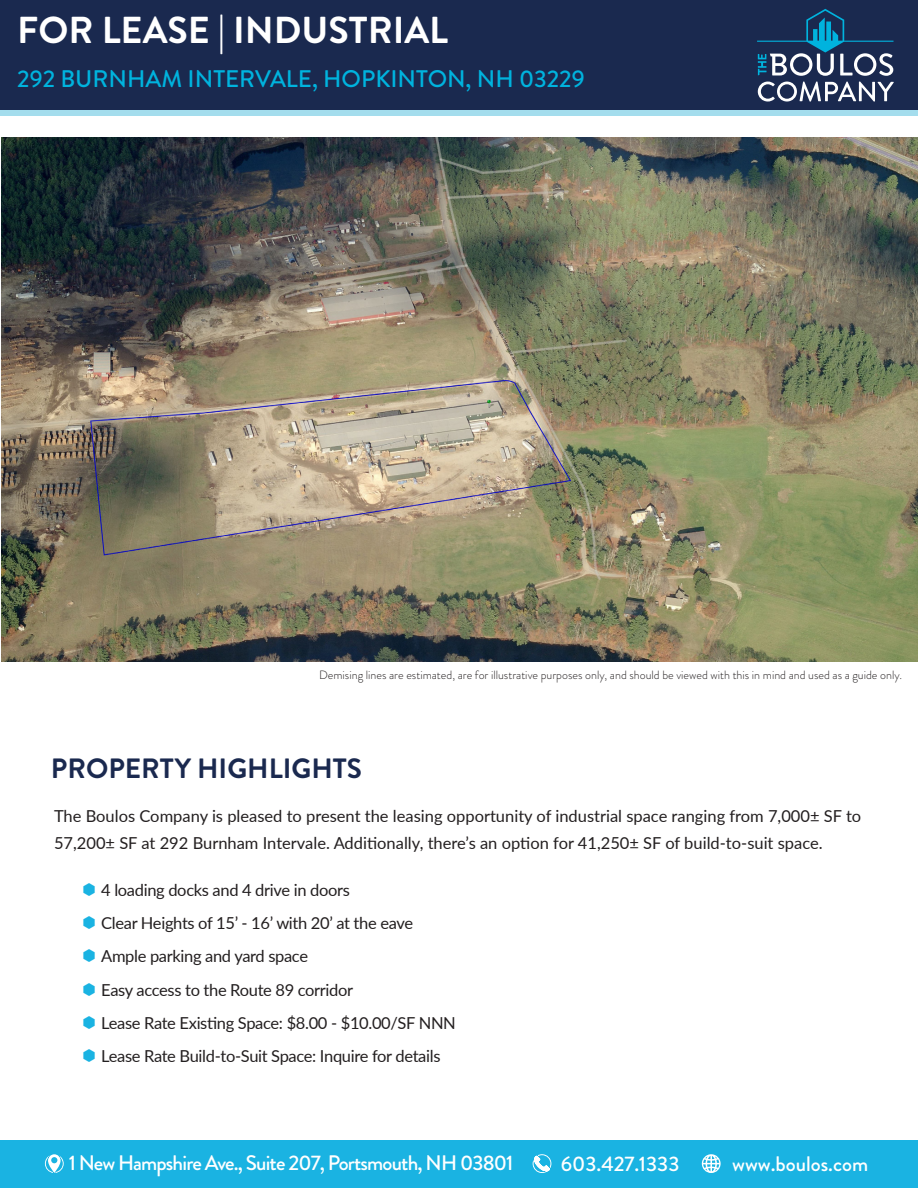
<style>
.page{position:relative;width:918px;height:1188px;background:#fff}
.page>*{position:absolute;margin:0;border:0;box-sizing:border-box;transform-origin:0 0}
.t1{font:700 37.5px "Brandon Grotesque";color:#fff}
.t2{font:700 27.9px "Brandon Grotesque";color:#1a294f}
.t3{font:500 24px "Brandon Grotesque";color:#00b3de}
.t4{font:500 21px "Brandon Grotesque";letter-spacing:-.04em;color:#fff}
.t5{font:500 21px "Brandon Grotesque";color:#fff}
.t6{font:16.5px "Lato";letter-spacing:-.02em;color:#231f20}
.t7{font:16.5px/27px "Lato";color:#231f20}
.t8{font:300 12px "Brandon Grotesque";color:#231f20}
</style>
<div class="page">
<img style="left:1px;top:137px;width:917px;height:524px">
<div style="left:0;top:0;width:918px;height:113px;background:#1a294f"></div>
<svg style="left:758px;top:82px;width:136px;height:20px"></svg>
<svg style="left:757px;top:9px;width:137px;height:67px"></svg>
<div style="left:0;top:1140px;width:918px;height:48px;background:#1ab3e2"></div>
<div style="left:0;top:110px;width:918px;height:6px;background:#a4dded"></div>
<svg style="left:533px;top:1154px;width:18px;height:19px"></svg>
<svg style="left:45px;top:1154px;width:19px;height:19px"></svg>
<svg style="left:702px;top:1154px;width:19px;height:19px"></svg>
<p class="t1" style="left:17px;top:4px;width:432px">FOR LEASE | INDUSTRIAL</p>
<p class="t3" style="left:17px;top:62px;width:569px">292 BURNHAM INTERVALE, HOPKINTON, NH 03229</p>
<p class="t8" style="left:319px;top:667px;width:585px">Demising lines are estimated, are for illustrative purposes only, and should be viewed with this in mind and used as a guide only.</p>
<p class="t2" style="left:51px;top:749px;width:313px">PROPERTY HIGHLIGHTS</p>
<p class="t7" style="left:54px;top:802px;width:809px">The Boulos Company is pleased to present the leasing opportunity of industrial space ranging from 7,000± SF to<br>57,200± SF at 292 Burnham Intervale. Additionally, there’s an option for 41,250± SF of build-to-suit space.</p>
<p class="t6" style="left:101px;top:878px;width:250px">4 loading docks and 4 drive in doors</p>
<p class="t6" style="left:101px;top:911px;width:313px">Clear Heights of 15’ - 16’ with 20’ at the eave</p>
<p class="t6" style="left:101px;top:945px;width:208px">Ample parking and yard space</p>
<p class="t6" style="left:101px;top:978px;width:253px">Easy access to the Route 89 corridor</p>
<p class="t6" style="left:101px;top:1011px;width:356px">Lease Rate Existing Space: $8.00 - $10.00/SF NNN</p>
<p class="t6" style="left:101px;top:1044px;width:341px">Lease Rate Build-to-Suit Space: Inquire for details</p>
<p class="t4" style="left:69px;top:1149px;width:446px">1 New Hampshire Ave., Suite 207, Portsmouth, NH 03801</p>
<p class="t5" style="left:561px;top:1149px;width:120px">603.427.1333</p>
<p class="t5" style="left:732px;top:1149px;width:138px">www.boulos.com</p>
</div>
